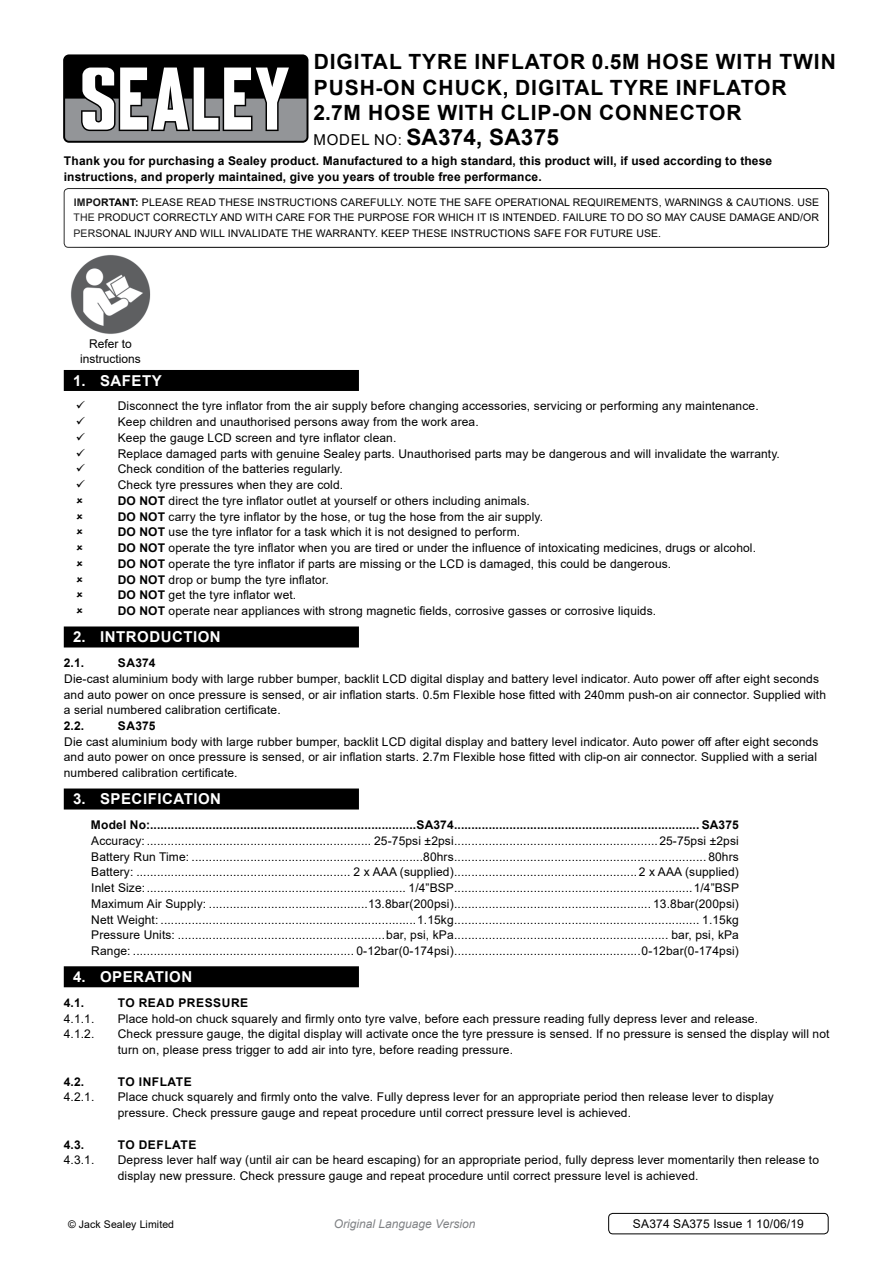
<style>
.page{position:relative;width:893px;height:1263px;background:#fff}
.page>*{position:absolute;margin:0;border:0;box-sizing:border-box;transform-origin:0 0}
.t1{font:700 22.5px "Arial";letter-spacing:.01em;color:#000}
.t2{font:700 21px/25.2px "Arial";letter-spacing:.045em;color:#000}
.t3{font:700 15px "Arial";letter-spacing:.035em;color:#fff}
.t4{font:12px/15.8px "Arial";letter-spacing:.01em;color:#000}
.t5{font:700 12px/15.8px "Arial";letter-spacing:.01em;color:#000}
.t6{font:italic 12px "Arial";color:#808285}
.t7{font:700 12px "Arial";letter-spacing:.045em;color:#000}
.t8{font:10.5px/15.8px "Arial";letter-spacing:.01em;color:#000;text-align:justify}
.s1{font-weight:400;font-size:15px}
.s2{font-weight:700}
</style>
<div class="page">
<div style="left:63px;top:54px;width:245px;height:89px;background:#000;border-radius:6px"></div>
<svg style="left:65px;top:68px;width:242px;height:73px"></svg>
<div style="left:64px;top:188px;width:765px;height:60px;border:1px solid #000;border-radius:4px"></div>
<div style="left:64px;top:370px;width:295px;height:21px;background:#000"></div>
<div style="left:64px;top:626px;width:295px;height:21px;background:#000"></div>
<div style="left:64px;top:788px;width:295px;height:21px;background:#000"></div>
<div style="left:64px;top:966px;width:295px;height:21px;background:#000"></div>
<div style="left:608px;top:1213px;width:220px;height:21px;border:1px solid #000;border-radius:4px"></div>
<img style="left:71px;top:255px;width:80px;height:79px">
<h2 class="t2" style="left:313px;top:50px;width:524px">Digital Tyre Inflator 0.5m Hose with Twin<br>Push-on Chuck, Digital Tyre Inflator<br>2.7m Hose with Clip-On Connector</h2>
<h1 class="t1" style="left:314px;top:121px;width:247px"><span class="s1">Model no:</span> SA374, SA375</h1>
<p class="t5" style="left:64px;top:153px;width:710px">Thank you for purchasing a Sealey product. Manufactured to a high standard, this product will, if used according to these instructions, and properly maintained, give you years of trouble free performance.</p>
<p class="t8" style="left:74px;top:194px;width:747px"><span class="s2">IMPORTANT:</span> PLEASE READ THESE INSTRUCTIONS CAREFULLY. NOTE THE SAFE OPERATIONAL REQUIREMENTS, WARNINGS &amp; CAUTIONS. USE THE PRODUCT CORRECTLY AND WITH CARE FOR THE PURPOSE FOR WHICH IT IS INTENDED. FAILURE TO DO SO MAY CAUSE DAMAGE AND/OR PERSONAL INJURY AND WILL INVALIDATE THE WARRANTY. KEEP THESE INSTRUCTIONS SAFE FOR FUTURE USE.</p>
<p class="t4" style="left:80px;top:337px;width:62px;line-height:14.4px;text-align:center">Refer to instructions</p>
<p class="t3" style="left:73px;top:370px;width:90px">1. Safety</p>
<p class="t4" style="left:118px;top:398px;width:664px">Disconnect the tyre inflator from the air supply before changing accessories, servicing or performing any maintenance.<br>Keep children and unauthorised persons away from the work area.<br>Keep the gauge LCD screen and tyre inflator clean.<br>Replace damaged parts with genuine Sealey parts. Unauthorised parts may be dangerous and will invalidate the warranty.<br>Check condition of the batteries regularly.<br>Check tyre pressures when they are cold.</p>
<p class="t5" style="left:118px;top:493px;width:31px">DO NOT</p>
<p class="t4" style="left:169px;top:493px;width:363px">direct the tyre inflator outlet at yourself or others including animals.</p>
<p class="t5" style="left:118px;top:509px;width:31px">DO NOT</p>
<p class="t4" style="left:169px;top:508px;width:376px">carry the tyre inflator by the hose, or tug the hose from the air supply.</p>
<p class="t5" style="left:118px;top:524px;width:31px">DO NOT</p>
<p class="t4" style="left:169px;top:524px;width:353px">use the tyre inflator for a task which it is not designed to perform.</p>
<p class="t5" style="left:118px;top:540px;width:31px">DO NOT</p>
<p class="t4" style="left:169px;top:540px;width:589px">operate the tyre inflator when you are tired or under the influence of intoxicating medicines, drugs or alcohol.</p>
<p class="t5" style="left:118px;top:556px;width:31px">DO NOT</p>
<p class="t4" style="left:169px;top:556px;width:504px">operate the tyre inflator if parts are missing or the LCD is damaged, this could be dangerous.</p>
<p class="t5" style="left:118px;top:572px;width:31px">DO NOT</p>
<p class="t4" style="left:169px;top:571px;width:162px">drop or bump the tyre inflator.</p>
<p class="t5" style="left:118px;top:587px;width:31px">DO NOT</p>
<p class="t4" style="left:169px;top:587px;width:129px">get the tyre inflator wet.</p>
<p class="t5" style="left:118px;top:603px;width:31px">DO NOT</p>
<p class="t4" style="left:169px;top:603px;width:489px">operate near appliances with strong magnetic fields, corrosive gasses or corrosive liquids.</p>
<p class="t3" style="left:73px;top:626px;width:149px">2. Introduction</p>
<p class="t5" style="left:64px;top:655px;width:40px">2.1. SA</p>
<p class="t5" style="left:135px;top:655px;width:22px">374</p>
<p class="t4" style="left:64px;top:671px;width:764px">Die-cast aluminium body with large rubber bumper, backlit LCD digital display and battery level indicator. Auto power off after eight seconds and auto power on once pressure is sensed, or air inflation starts. 0.5m Flexible hose fitted with 240mm push-on air connector. Supplied with a serial numbered calibration certificate.</p>
<p class="t5" style="left:64px;top:718px;width:40px">2.2. SA</p>
<p class="t5" style="left:135px;top:718px;width:22px">375</p>
<p class="t4" style="left:64px;top:733px;width:756px;text-align:justify">Die cast aluminium body with large rubber bumper, backlit LCD digital display and battery level indicator. Auto power off after eight seconds and auto power on once pressure is sensed, or air inflation starts. 2.7m Flexible hose fitted with clip-on air connector. Supplied with a serial numbered calibration certificate.</p>
<p class="t3" style="left:73px;top:788px;width:150px">3. Specification</p>
<p class="t5" style="left:91px;top:817px;width:649px">Model No:.............................................................................SA374....................................................................... SA375</p>
<p class="t4" style="left:91px;top:833px;width:650px;text-align:justify">Accuracy: ................................................................. 25-75psi ±2psi...........................................................25-75psi ±2psi Battery Run Time: ...................................................................80hrs......................................................................... 80hrs Battery: .............................................................. 2 x AAA (supplied).....................................................2 x AAA (supplied)<br>Inlet Size:........................................................................... 1/4”BSP.....................................................................1/4”BSP Maximum Air Supply: ..............................................13.8bar(200psi)......................................................... 13.8bar(200psi)<br>Nett Weight: ..........................................................................1.15kg....................................................................... 1.15kg Pressure Units: ............................................................bar, psi, kPa.............................................................. bar, psi, kPa Range: ................................................................ 0-12bar(0-174psi)......................................................0-12bar(0-174psi)</p>
<p class="t3" style="left:73px;top:966px;width:121px">4. Operation</p>
<p class="t5" style="left:64px;top:995px;width:40px">4.1. T</p>
<p class="t7" style="left:125px;top:994px;width:124px">o Read Pressure</p>
<p class="t4" style="left:64px;top:1010px;width:32px">4.1.1.</p>
<p class="t4" style="left:118px;top:1010px;width:642px">Place hold-on chuck squarely and firmly onto tyre valve, before each pressure reading fully depress lever and release.</p>
<p class="t4" style="left:64px;top:1026px;width:32px">4.1.2.</p>
<p class="t4" style="left:118px;top:1026px;width:713px">Check pressure gauge, the digital display will activate once the tyre pressure is sensed. If no pressure is sensed the display will not turn on, please press trigger to add air into tyre, before reading pressure.</p>
<p class="t5" style="left:64px;top:1073px;width:40px">4.2. T</p>
<p class="t5" style="left:125px;top:1073px;width:68px">o Inflate</p>
<p class="t4" style="left:64px;top:1089px;width:32px">4.2.1.</p>
<p class="t4" style="left:118px;top:1089px;width:658px">Place chuck squarely and firmly onto the valve. Fully depress lever for an appropriate period then release lever to display pressure. Check pressure gauge and repeat procedure until correct pressure level is achieved.</p>
<p class="t5" style="left:64px;top:1136px;width:40px">4.3. T</p>
<p class="t7" style="left:125px;top:1136px;width:73px">o Deflate</p>
<p class="t4" style="left:64px;top:1152px;width:32px">4.3.1.</p>
<p class="t4" style="left:118px;top:1152px;width:703px">Depress lever half way (until air can be heard escaping) for an appropriate period, fully depress lever momentarily then release to display new pressure. Check pressure gauge and repeat procedure until correct pressure level is achieved.</p>
<p class="t8" style="left:68px;top:1216px;width:108px">© Jack Sealey Limited</p>
<p class="t6" style="left:334px;top:1216px;width:143px">Original Language Version</p>
<p class="t4" style="left:633px;top:1216px;width:172px">SA374 SA375 Issue 1 10/06/19</p>
</div>
